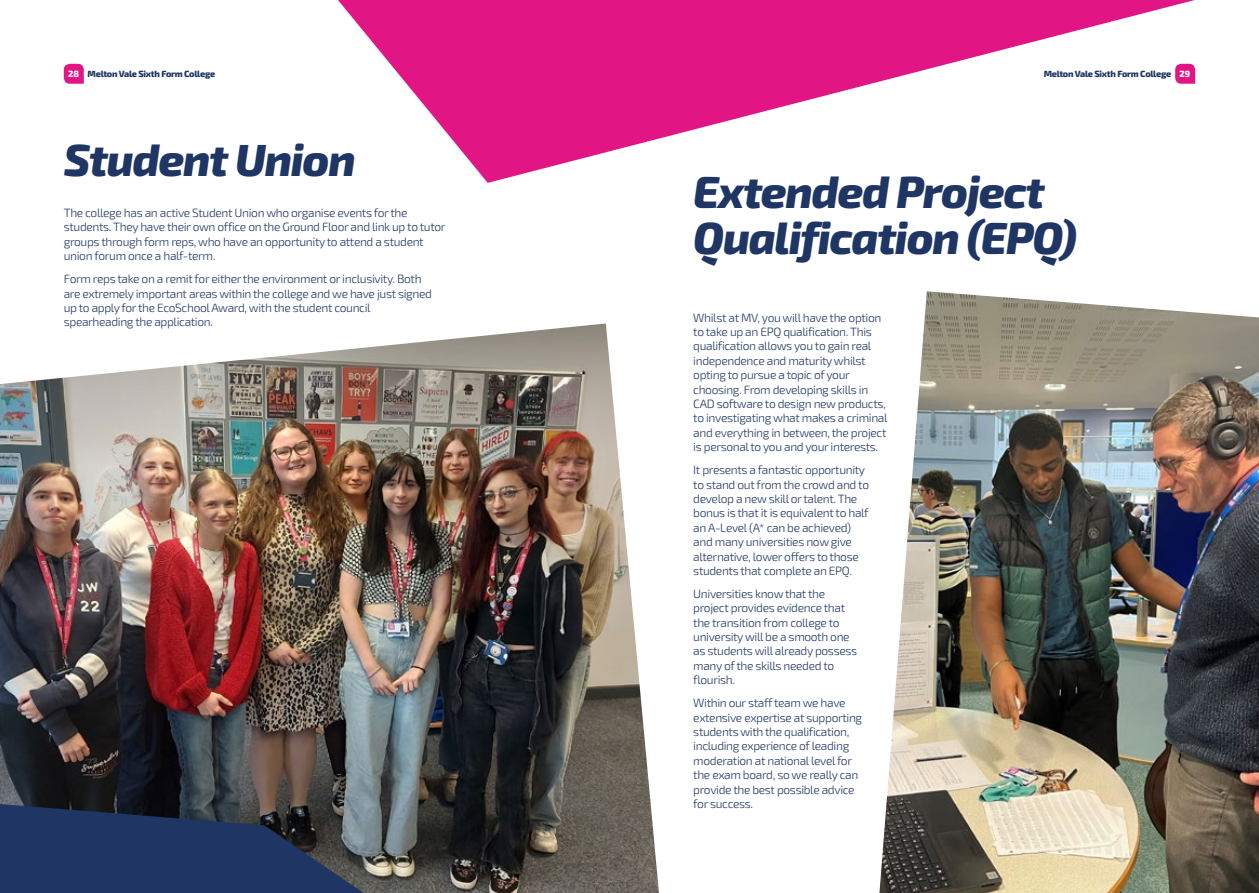
<style>
.page{position:relative;width:1259px;height:893px;background:#fff}
.page>*{position:absolute;margin:0;border:0;box-sizing:border-box;transform-origin:0 0}
.t1{font:italic 800 45px/46.5px "Exo 2";letter-spacing:-.03em;color:#1f3664}
.t2{font:300 12px/14.4px "Exo 2";letter-spacing:-.03em;color:#1f3664}
.t3{font:800 9px "Exo 2";letter-spacing:-.03em;color:#1f3664}
.s1{color:#fff}
</style>
<div class="page">
<svg style="left:1194px;top:66px;width:1px;height:18px"></svg>
<svg style="left:64px;top:64px;width:20px;height:20px"></svg>
<img style="left:0;top:323px;width:659px;height:570px">
<svg style="left:338px;top:0;width:856px;height:183px"></svg>
<img style="left:879px;top:291px;width:380px;height:602px">
<svg style="left:0;top:804px;width:364px;height:89px;background:#25375a"></svg>
<p class="t3" style="left:68px;top:69px;width:149px"><span class="s1">28</span> Melton Vale Sixth Form College</p>
<p class="t3" style="left:1043px;top:69px;width:148px">Melton Vale Sixth Form College <span class="s1">29</span></p>
<h1 class="t1" style="left:64px;top:138px;width:293px">Student Union</h1>
<p class="t2" style="left:64px;top:206px;width:383px">The college has an active Student Union who organise events for the students. They have their own office on the Ground Floor and link up to tutor groups through form reps, who have an opportunity to attend a student union forum once a half-term.</p>
<p class="t2" style="left:64px;top:272px;width:370px">Form reps take on a remit for either the environment or inclusivity. Both are extremely important areas within the college and we have just signed up to apply for the EcoSchool Award, with the student council spearheading the application.</p>
<h1 class="t1" style="left:693px;top:170px;width:385px">Extended Project<br>Qualification (EPQ)</h1>
<p class="t2" style="left:693px;top:310px;width:196px">Whilst at MV, you will have the option to take up an EPQ qualification. This qualification allows you to gain real independence and maturity whilst opting to pursue a topic of your choosing. From developing skills in CAD software to design new products, to investigating what makes a criminal and everything in between, the project is personal to you and your interests.</p>
<p class="t2" style="left:693px;top:463px;width:177px">It presents a fantastic opportunity to stand out from the crowd and to develop a new skill or talent. The bonus is that it is equivalent to half an A-Level (A* can be achieved) and many universities now give alternative, lower offers to those students that complete an EPQ.</p>
<p class="t2" style="left:693px;top:587px;width:165px">Universities know that the project provides evidence that the transition from college to university will be a smooth one as students will already possess many of the skills needed to flourish.</p>
<p class="t2" style="left:693px;top:696px;width:170px">Within our staff team we have extensive expertise at supporting students with the qualification, including experience of leading moderation at national level for the exam board, so we really can provide the best possible advice for success.</p>
</div>
